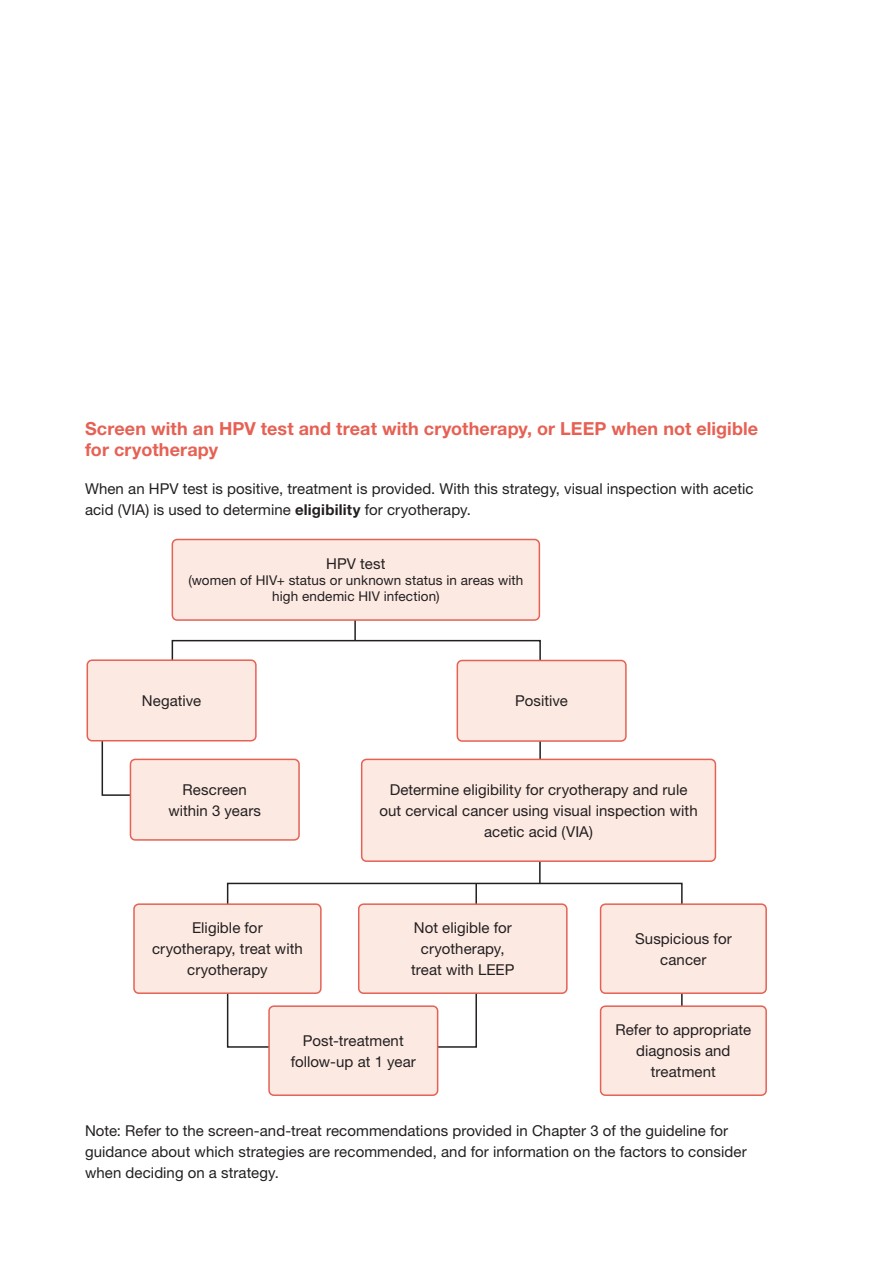
<style>
.page{position:relative;width:893px;height:1263px;background:#fff}
.page>*{position:absolute;margin:0;border:0;box-sizing:border-box;transform-origin:0 0}
.t1{font:700 18px/21px "Helvetica Neue LT Std";letter-spacing:.005em;color:#e66154}
.t2{font:15px/21px "Helvetica Neue LT Std";letter-spacing:.005em;color:#231f20;text-align:center}
.t3{font:13.5px/16.2px "Helvetica Neue LT Std";letter-spacing:.01em;color:#231f20;text-align:center}
.s1{font-weight:700}
</style>
<div class="page">
<hr style="left:539px;top:825px;width:2px;height:58px;background:#231f20">
<hr style="left:354px;top:616px;width:2px;height:25px;background:#231f20">
<svg style="left:171px;top:639px;width:371px;height:173px"></svg>
<svg style="left:101px;top:741px;width:42px;height:56px"></svg>
<div style="left:87px;top:660px;width:169px;height:81px;background:#fce9e2;border-radius:5px"></div>
<div style="left:87px;top:659px;width:170px;height:82px;border:2px solid #e66154;border-radius:5px"></div>
<div style="left:130px;top:759px;width:169px;height:81px;background:#fce9e2;border-radius:5px"></div>
<div style="left:130px;top:759px;width:170px;height:82px;border:2px solid #e66154;border-radius:5px"></div>
<div style="left:457px;top:660px;width:169px;height:81px;background:#fce9e2;border-radius:5px"></div>
<div style="left:457px;top:660px;width:170px;height:82px;border:2px solid #e66154;border-radius:5px"></div>
<svg style="left:226px;top:1021px;width:251px;height:27px"></svg>
<div style="left:269px;top:1006px;width:169px;height:89px;background:#fce9e2;border-radius:5px"></div>
<div style="left:268px;top:1005px;width:170px;height:91px;border:2px solid #e66154;border-radius:5px"></div>
<div style="left:172px;top:539px;width:367px;height:81px;background:#fce9e2;border-radius:5px"></div>
<div style="left:172px;top:539px;width:368px;height:82px;border:2px solid #e66154;border-radius:5px"></div>
<div style="left:362px;top:759px;width:353px;height:102px;background:#fce9e2;border-radius:5px"></div>
<div style="left:361px;top:759px;width:355px;height:103px;border:2px solid #e66154;border-radius:5px"></div>
<svg style="left:226px;top:882px;width:457px;height:139px"></svg>
<div style="left:601px;top:904px;width:165px;height:89px;background:#fce9e2;border-radius:5px"></div>
<div style="left:600px;top:903px;width:167px;height:91px;border:2px solid #e66154;border-radius:5px"></div>
<div style="left:601px;top:1006px;width:165px;height:89px;background:#fce9e2;border-radius:5px"></div>
<div style="left:600px;top:1005px;width:167px;height:91px;border:2px solid #e66154;border-radius:5px"></div>
<div style="left:134px;top:904px;width:187px;height:89px;background:#fce9e2;border-radius:5px"></div>
<div style="left:133px;top:903px;width:189px;height:91px;border:2px solid #e66154;border-radius:5px"></div>
<p class="t1" style="left:85px;top:418px;width:675px">Screen with an HPV test and treat with cryotherapy, or LEEP when not eligible for cryotherapy</p>
<p class="t2" style="left:85px;top:478px;width:670px;text-align:left">When an HPV test is positive, treatment is provided. With this strategy, visual inspection with acetic acid (VIA) is used to determine <span class="s1">eligibility</span> for cryotherapy.</p>
<p class="t2" style="left:326px;top:553px;width:61px">HPV test</p>
<p class="t3" style="left:188px;top:572px;width:336px">(women of HIV+ status or unknown status in areas with high endemic HIV infection)</p>
<p class="t2" style="left:142px;top:690px;width:61px">Negative</p>
<p class="t2" style="left:168px;top:778px;width:94px">Rescreen within 3 years</p>
<p class="t2" style="left:152px;top:917px;width:152px">Eligible for cryotherapy, treat with cryotherapy</p>
<p class="t2" style="left:515px;top:690px;width:54px">Positive</p>
<p class="t2" style="left:379px;top:779px;width:320px">Determine eligibility for cryotherapy and rule out cervical cancer using visual inspection with acetic acid (VIA)</p>
<p class="t2" style="left:411px;top:917px;width:105px">Not eligible for cryotherapy, treat with LEEP</p>
<p class="t2" style="left:635px;top:927px;width:98px">Suspicious for cancer</p>
<p class="t2" style="left:291px;top:1029px;width:127px">Post-treatment follow-up at 1 year</p>
<p class="t2" style="left:615px;top:1019px;width:137px">Refer to appropriate diagnosis and treatment</p>
<p class="t2" style="left:85px;top:1120px;width:663px;text-align:left">Note: Refer to the screen-and-treat recommendations provided in Chapter 3 of the guideline for guidance about which strategies are recommended, and for information on the factors to consider when deciding on a strategy.</p>
</div>
